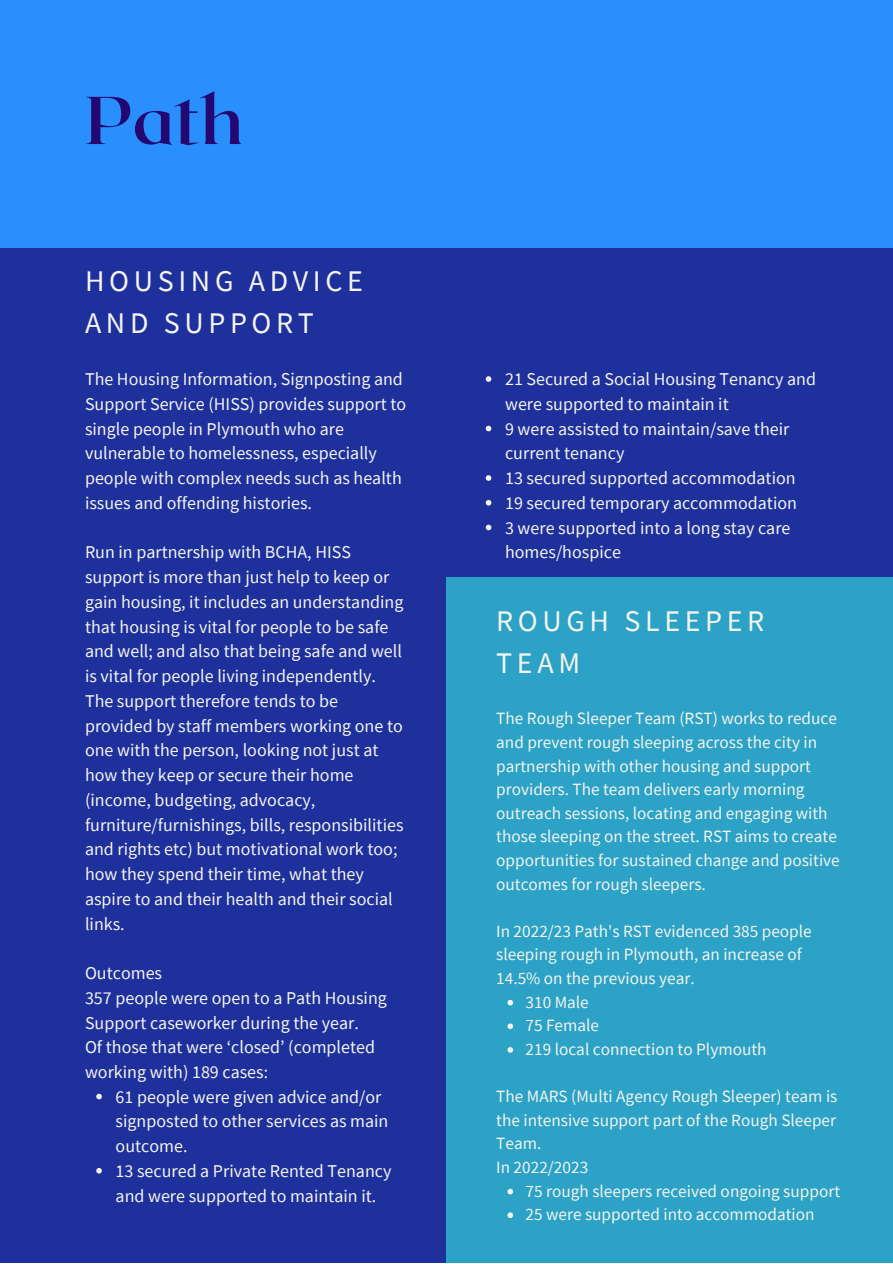
<style>
.page{position:relative;width:893px;height:1264px;background:#fff}
.page>*{position:absolute;margin:0;border:0;box-sizing:border-box;transform-origin:0 0}
.t1{font:700 67.5px "Roxborough CF";color:#230871}
.t2{font:30px/41.5px "Source Sans Pro";letter-spacing:.155em;color:#f5f5ef}
.t3{font:18px/24.8px "Source Sans Pro";color:#f5f5ef}
.t4{font:17.25px/23.5px "Source Sans Pro";color:#f5f5ef}
</style>
<div class="page">
<div style="left:0;top:0;width:892px;height:248px;background:#298ffc"></div>
<div style="left:0;top:248px;width:446px;height:1014px;background:#1e309c"></div>
<div style="left:446px;top:549px;width:446px;height:713px;background:#2ca2c6"></div>
<svg style="left:96px;top:1093px;width:6px;height:6px"></svg>
<svg style="left:96px;top:1168px;width:6px;height:5px"></svg>
<svg style="left:507px;top:999px;width:6px;height:6px"></svg>
<svg style="left:507px;top:1023px;width:6px;height:6px"></svg>
<svg style="left:507px;top:1047px;width:6px;height:5px"></svg>
<svg style="left:507px;top:1188px;width:6px;height:6px"></svg>
<svg style="left:507px;top:1212px;width:6px;height:5px"></svg>
<div style="left:440px;top:248px;width:452px;height:328px;background:#1e309c"></div>
<svg style="left:485px;top:376px;width:6px;height:6px"></svg>
<svg style="left:485px;top:426px;width:6px;height:5px"></svg>
<svg style="left:485px;top:475px;width:6px;height:6px"></svg>
<svg style="left:485px;top:500px;width:6px;height:5px"></svg>
<svg style="left:485px;top:524px;width:6px;height:6px"></svg>
<p class="t1" style="left:85px;top:76px;width:160px">Path</p>
<p class="t2" style="left:85px;top:260px;width:279px">HOUSING ADVICE<br>AND SUPPORT</p>
<p class="t3" style="left:85px;top:366px;width:323px">The Housing Information, Signposting and Support Service (HISS) provides support to single people in Plymouth who are vulnerable to homelessness, especially people with complex needs such as health issues and offending histories.</p>
<p class="t3" style="left:85px;top:539px;width:320px">Run in partnership with BCHA, HISS support is more than just help to keep or gain housing, it includes an understanding that housing is vital for people to be safe and well; and also that being safe and well is vital for people living independently.<br>The support therefore tends to be provided by staff members working one to one with the person, looking not just at how they keep or secure their home (income, budgeting, advocacy, furniture/furnishings, bills, responsibilities and rights etc) but motivational work too; how they spend their time, what they aspire to and their health and their social links.</p>
<p class="t3" style="left:85px;top:960px;width:79px">Outcomes</p>
<p class="t3" style="left:85px;top:985px;width:303px">357 people were open to a Path Housing<br>Support caseworker during the year.</p>
<p class="t3" style="left:85px;top:1034px;width:291px">Of those that were ‘closed’ (completed working with) 189 cases:</p>
<p class="t3" style="left:116px;top:1083px;width:274px">61 people were given advice and/or signposted to other services as main outcome.</p>
<p class="t3" style="left:116px;top:1158px;width:277px">13 secured a Private Rented Tenancy and were supported to maintain it.</p>
<p class="t3" style="left:505px;top:366px;width:312px">21 Secured a Social Housing Tenancy and were supported to maintain it</p>
<p class="t3" style="left:505px;top:416px;width:286px">9 were assisted to maintain/save their current tenancy</p>
<p class="t3" style="left:505px;top:465px;width:292px">13 secured supported accommodation</p>
<p class="t3" style="left:505px;top:490px;width:293px">19 secured temporary accommodation</p>
<p class="t3" style="left:505px;top:515px;width:287px">3 were supported into a long stay care homes/hospice</p>
<p class="t2" style="left:496px;top:600px;width:269px">ROUGH SLEEPER<br>TEAM</p>
<p class="t4" style="left:496px;top:706px;width:345px">The Rough Sleeper Team (RST) works to reduce and prevent rough sleeping across the city in partnership with other housing and support providers. The team delivers early morning outreach sessions, locating and engaging with those sleeping on the street. RST aims to create opportunities for sustained change and positive outcomes for rough sleepers.</p>
<p class="t4" style="left:496px;top:919px;width:317px">In 2022/23 Path's RST evidenced 385 people sleeping rough in Plymouth, an increase of<br>14.5% on the previous year.</p>
<p class="t4" style="left:525px;top:989px;width:65px">310 Male</p>
<p class="t4" style="left:525px;top:1013px;width:75px">75 Female</p>
<p class="t4" style="left:525px;top:1037px;width:242px">219 local connection to Plymouth</p>
<p class="t4" style="left:496px;top:1084px;width:343px;text-align:justify">The MARS (Multi Agency Rough Sleeper) team is the intensive support part of the Rough Sleeper Team.</p>
<p class="t4" style="left:496px;top:1155px;width:93px">In 2022/2023</p>
<p class="t4" style="left:525px;top:1178px;width:316px">75 rough sleepers received ongoing support</p>
<p class="t4" style="left:525px;top:1202px;width:290px">25 were supported into accommodation</p>
</div>
